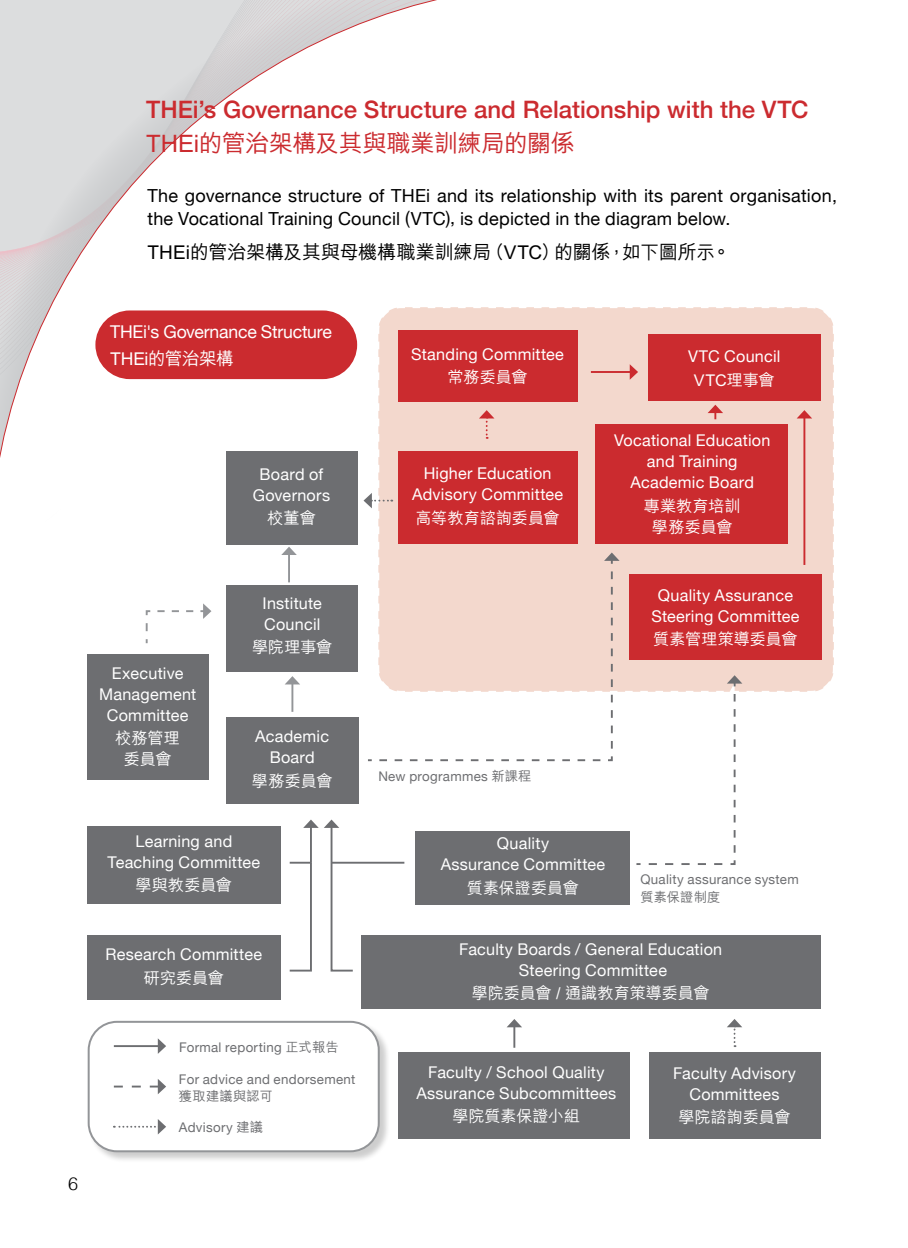
<style>
.page{position:relative;width:908px;height:1248px;background:#fff}
.page>*{position:absolute;margin:0;border:0;box-sizing:border-box;transform-origin:0 0}
.t1{font:500 24px "Helvetica Neue";color:#cb2b2f}
.t2{font:500 24px "M Hei HK";letter-spacing:-.02em;color:#cb2b2f}
.t3{font:500 19px "M Hei HK";letter-spacing:-.01em;color:#000}
.t4{font:18px/22.4px "Helvetica Neue";letter-spacing:.015em;color:#000}
.t5{font:300 18px "Helvetica";color:#000}
.t6{font:17.6px "Helvetica Neue";letter-spacing:-.015em;color:#fff}
.t7{font:500 17.6px "M Hei HK";letter-spacing:-.03em;color:#fff}
.t8{font:16.2px/21px "Helvetica Neue";letter-spacing:.015em;color:#fff;text-align:center}
.t9{font:500 16.2px/21px "M Hei HK";letter-spacing:-.01em;color:#fff;text-align:center}
.t10{font:13.4px "Helvetica Neue";letter-spacing:.02em;color:#6d6e71}
.t11{font:500 13.4px "M Hei HK";letter-spacing:.005em;color:#6d6e71}
.s1{font-family:"M Hei HK";font-weight:500}
</style>
<div class="page">
<svg style="left:0;top:0;width:437px;height:545px"></svg>
<div style="left:398px;top:1051px;width:231px;height:87px;background:#6d6e71"></div>
<div style="left:648px;top:1051px;width:172px;height:87px;background:#6d6e71"></div>
<div style="left:95px;top:310px;width:262px;height:69px;background:#cb2b2f;border-radius:34px"></div>
<div style="left:88px;top:1021px;width:302px;height:141px;background:#000;opacity:.2"></div>
<div style="left:89px;top:1021px;width:289px;height:130px;background:#fff;border-radius:28px"></div>
<div style="left:88px;top:1020px;width:291px;height:132px;border:2px solid #939598;border-radius:28px"></div>
<svg style="left:376px;top:305px;width:458px;height:386px;background:#f3d9cf"></svg>
<div style="left:648px;top:334px;width:172px;height:67px;background:#cb2b2f"></div>
<div style="left:397px;top:330px;width:180px;height:72px;background:#cb2b2f"></div>
<div style="left:629px;top:574px;width:192px;height:86px;background:#cb2b2f"></div>
<hr style="left:114px;top:1045px;width:45px;height:1px;background:#6d6e71">
<svg style="left:158px;top:1038px;width:8px;height:15px"></svg>
<svg style="left:114px;top:1079px;width:52px;height:15px"></svg>
<svg style="left:114px;top:1119px;width:52px;height:15px"></svg>
<div style="left:225px;top:451px;width:132px;height:93px;background:#6d6e71"></div>
<div style="left:226px;top:585px;width:132px;height:86px;background:#6d6e71"></div>
<div style="left:226px;top:717px;width:132px;height:86px;background:#6d6e71"></div>
<div style="left:415px;top:831px;width:214px;height:73px;background:#6d6e71"></div>
<div style="left:87px;top:654px;width:122px;height:125px;background:#6d6e71"></div>
<div style="left:87px;top:825px;width:193px;height:78px;background:#6d6e71"></div>
<div style="left:87px;top:935px;width:193px;height:65px;background:#6d6e71"></div>
<div style="left:360px;top:935px;width:460px;height:74px;background:#6d6e71"></div>
<hr style="left:288px;top:554px;width:2px;height:28px;background:#939598">
<svg style="left:281px;top:547px;width:16px;height:8px"></svg>
<hr style="left:291px;top:683px;width:2px;height:28px;background:#939598">
<svg style="left:285px;top:676px;width:15px;height:8px"></svg>
<hr style="left:513px;top:1026px;width:2px;height:21px;background:#6d6e71">
<svg style="left:507px;top:1019px;width:15px;height:8px"></svg>
<svg style="left:727px;top:1019px;width:15px;height:27px"></svg>
<svg style="left:145px;top:603px;width:66px;height:41px"></svg>
<svg style="left:289px;top:819px;width:65px;height:153px"></svg>
<hr style="left:289px;top:861px;width:22px;height:2px;background:#6d6e71">
<hr style="left:331px;top:861px;width:73px;height:2px;background:#6d6e71">
<svg style="left:363px;top:341px;width:448px;height:524px"></svg>
<h1 class="t1" style="left:146px;top:90px;width:663px">THEi’s Governance Structure and Relationship with the VTC</h1>
<h1 class="t2" style="left:146px;top:125px;width:430px">THEi的管治架構及其與職業訓練局的關係</h1>
<p class="t4" style="left:147px;top:186px;width:690px">The governance structure of THEi and its relationship with its parent organisation, the Vocational Training Council (VTC), is depicted in the diagram below.</p>
<p class="t3" style="left:147px;top:238px;width:584px">THEi的管治架構及其與母機構職業訓練局（VTC）的關係，如下圖所示。</p>
<p class="t5" style="left:68px;top:1167px;width:12px">6</p>
<p class="t6" style="left:110px;top:319px;width:223px">THEi's Governance Structure</p>
<p class="t7" style="left:110px;top:346px;width:125px">THEi的管治架構</p>
<p class="t8" style="left:687px;top:347px;width:94px">VTC Council</p>
<p class="t9" style="left:693px;top:368px;width:82px">VTC理事會</p>
<p class="t8" style="left:411px;top:344px;width:154px">Standing Committee</p>
<p class="t9" style="left:447px;top:366px;width:82px">常務委員會</p>
<p class="t8" style="left:253px;top:464px;width:79px">Board of<br>Governors</p>
<p class="t9" style="left:267px;top:506px;width:50px">校董會</p>
<p class="t8" style="left:99px;top:663px;width:99px">Executive<br>Management<br>Committee</p>
<p class="t9" style="left:115px;top:726px;width:66px">校務管理委員會</p>
<p class="t8" style="left:262px;top:593px;width:61px;text-align:left">Institute<br>Council</p>
<p class="t9" style="left:252px;top:635px;width:82px">學院理事會</p>
<p class="t8" style="left:255px;top:727px;width:75px">Academic<br>Board</p>
<p class="t9" style="left:252px;top:769px;width:82px">學務委員會</p>
<p class="t8" style="left:107px;top:831px;width:154px">Learning and<br>Teaching Committee</p>
<p class="t9" style="left:136px;top:873px;width:98px">學與教委員會</p>
<p class="t8" style="left:105px;top:944px;width:158px">Research Committee</p>
<p class="t9" style="left:144px;top:966px;width:82px">研究委員會</p>
<p class="t10" style="left:179px;top:1036px;width:161px">Formal reporting <span class="s1">正式報告</span></p>
<p class="t10" style="left:179px;top:1069px;width:178px">For advice and endorsement</p>
<p class="t11" style="left:179px;top:1086px;width:95px">獲取建議與認可</p>
<p class="t10" style="left:179px;top:1117px;width:86px">Advisory <span class="s1">建議</span></p>
<p class="t8" style="left:412px;top:464px;width:152px">Higher Education<br>Advisory Committee</p>
<p class="t9" style="left:415px;top:506px;width:146px">高等教育諮詢委員會</p>
<p class="t8" style="left:614px;top:431px;width:158px">Vocational Education and Training<br>Academic Board</p>
<p class="t9" style="left:643px;top:494px;width:98px">專業教育培訓學務委員會</p>
<p class="t8" style="left:651px;top:585px;width:150px">Quality Assurance<br>Steering Committee</p>
<p class="t9" style="left:653px;top:627px;width:146px">質素管理策導委員會</p>
<p class="t10" style="left:378px;top:766px;width:155px">New programmes <span class="s1">新課程</span></p>
<p class="t8" style="left:440px;top:834px;width:166px">Quality<br>Assurance Committee</p>
<p class="t9" style="left:467px;top:876px;width:113px">質素保證委員會</p>
<p class="t10" style="left:640px;top:869px;width:160px">Quality assurance system</p>
<p class="t11" style="left:640px;top:887px;width:81px">質素保證制度</p>
<p class="t8" style="left:459px;top:939px;width:264px">Faculty Boards / General Education<br>Steering Committee</p>
<p class="t9" style="left:471px;top:981px;width:239px">學院委員會 / 通識教育策導委員會</p>
<p class="t8" style="left:416px;top:1062px;width:201px">Faculty / School Quality<br>Assurance Subcommittees</p>
<p class="t9" style="left:452px;top:1104px;width:129px">學院質素保證小組</p>
<p class="t8" style="left:672px;top:1063px;width:124px">Faculty Advisory<br>Committees</p>
<p class="t9" style="left:678px;top:1105px;width:113px">學院諮詢委員會</p>
</div>
